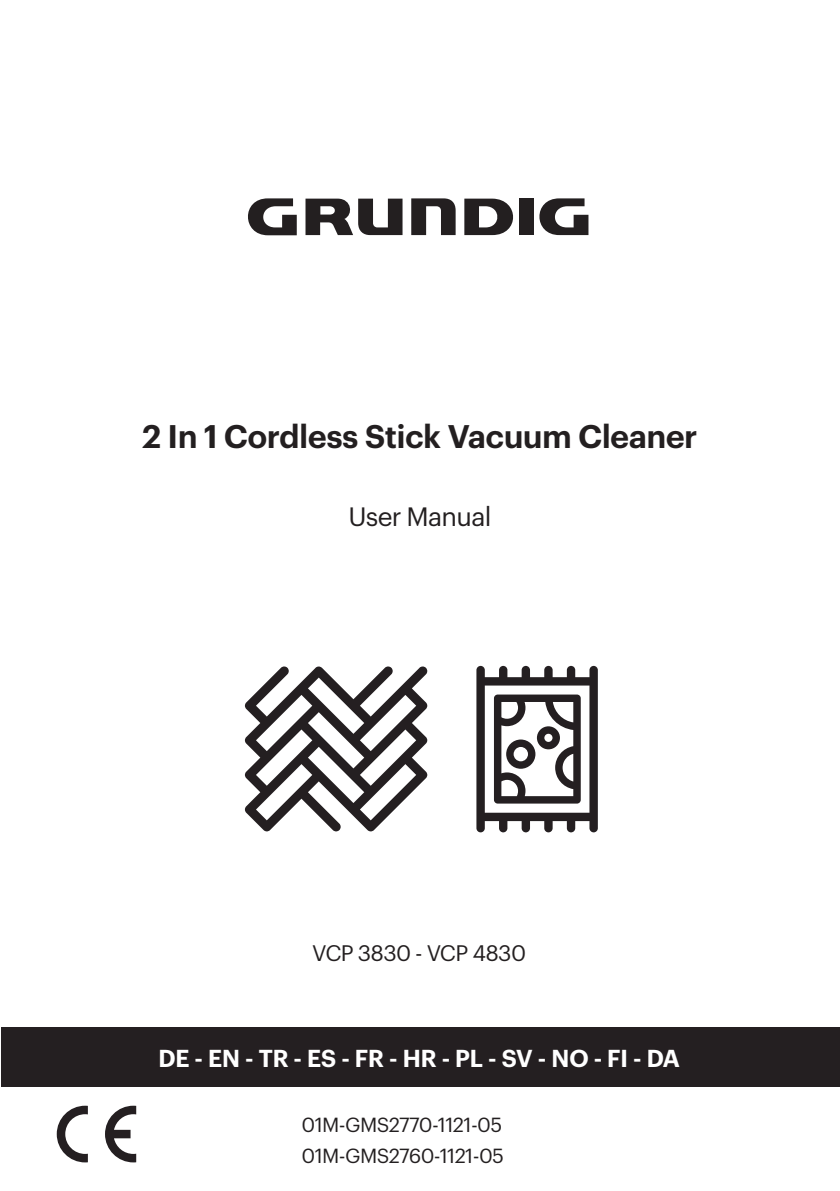
<style>
.page{position:relative;width:840px;height:1191px;background:#fff}
.page>*{position:absolute;margin:0;border:0;box-sizing:border-box;transform-origin:0 0}
.Paragraph_Style_2{font:600 32px "Grundig Basics";color:#231f20}
.Kullanma_Kilavuzu{font:26px "Grundig Basics";color:#231f20}
.Dil_Kodu{font:600 24px "Grundig Basics";color:#fff}
.Model_No{font:22px "Grundig Basics";color:#231f20}
.metin{font:20px "Grundig Basics";color:#231f20}
</style>
<div class="page">
<svg style="left:57px;top:1105px;width:31px;height:57px"></svg>
<svg style="left:105px;top:1105px;width:31px;height:57px"></svg>
<div style="left:1px;top:1027px;width:838px;height:59px;background:#241f21"></div>
<svg style="left:476px;top:666px;width:121px;height:166px"></svg>
<svg style="left:245px;top:666px;width:182px;height:165px"></svg>
<svg style="left:411px;top:198px;width:44px;height:37px"></svg>
<svg style="left:248px;top:198px;width:48px;height:37px"></svg>
<div style="left:519px;top:199px;width:14px;height:36px;background:#231f20"></div>
<svg style="left:532px;top:198px;width:56px;height:37px"></svg>
<svg style="left:305px;top:199px;width:97px;height:36px"></svg>
<svg style="left:464px;top:199px;width:49px;height:36px"></svg>
<p class="Paragraph_Style_2" style="left:142px;top:412px;width:556px">2 In 1 Cordless Stick Vacuum Cleaner</p>
<p class="Kullanma_Kilavuzu" style="left:348px;top:497px;width:144px">User Manual</p>
<p class="Model_No" style="left:312px;top:937px;width:215px">VCP 3830 - VCP 4830</p>
<p class="Dil_Kodu" style="left:158px;top:1039px;width:522px">DE - EN - TR - ES - FR - HR - PL - SV - NO - FI - DA</p>
<p class="metin" style="left:302px;top:1109px;width:201px">01M-GMS2770-1121-05</p>
<p class="metin" style="left:302px;top:1140px;width:203px">01M-GMS2760-1121-05</p>
</div>
